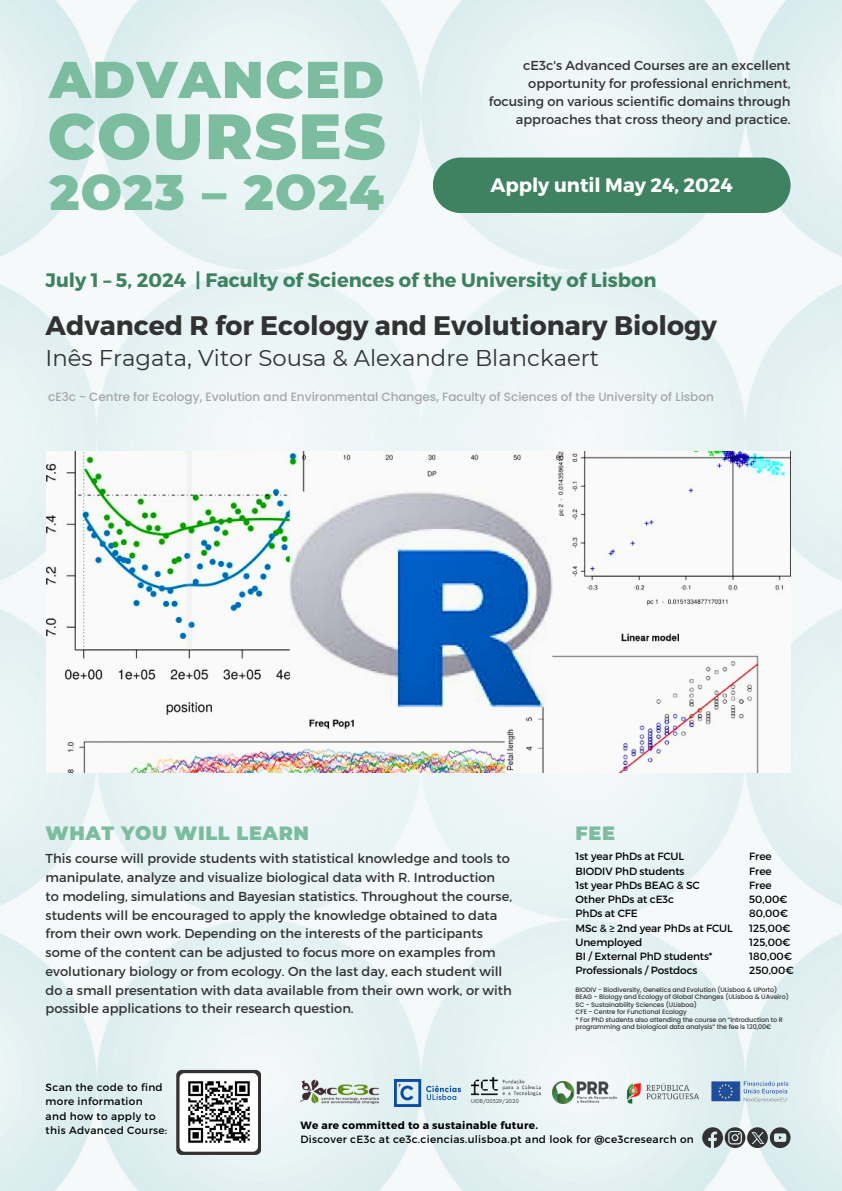
<style>
.page{position:relative;width:842px;height:1191px;background:#fff}
.page>*{position:absolute;margin:0;border:0;box-sizing:border-box;transform-origin:0 0}
.t1{font:900 63.9px "Montserrat";letter-spacing:.03em;color:#7dbd9f}
.t2{font:900 51.7px "Montserrat";letter-spacing:.03em;color:#7dbd9f}
.t3{font:900 48.7px "Montserrat";letter-spacing:.03em;color:#7dbd9f}
.t4{font:700 26.7px "Montserrat";color:#323232}
.t5{font:22.7px "Montserrat";color:#323232}
.t6{font:700 19.5px "Montserrat";color:#3e8262}
.t7{font:700 19.5px "Montserrat";color:#fff}
.t8{font:900 19.3px "Montserrat";letter-spacing:.03em;color:#7dbd9f}
.t9{font:13px/18.7px "Montserrat";color:#323232}
.t10{font:500 12px "Poppins";color:#a6a6a6}
.t11{font:10.5px/14.2px "Montserrat";color:#000}
.t12{font:10.5px/14.2px "Montserrat";letter-spacing:.03em;color:#000}
.t13{font:700 10.5px "Montserrat";letter-spacing:.03em;color:#000}
.t14{font:500 6.4px/7.5px "Poppins";letter-spacing:-.01em;color:#323232}
.t15{font:5.7px "Glacial Indifference";letter-spacing:.005em;color:#323232}
</style>
<div class="page">
<img style="left:0;top:0;width:842px;height:1190px">
<img style="left:46px;top:451px;width:745px;height:321px">
<img style="left:300px;top:1077px;width:81px;height:29px">
<img style="left:395px;top:1079px;width:66px;height:27px">
<img style="left:471px;top:1077px;width:69px;height:18px">
<div style="left:176px;top:1069px;width:85px;height:85px;background:#323232;border-radius:6px"></div>
<div style="left:179px;top:1073px;width:79px;height:78px;background:#fff;border-radius:5px"></div>
<svg style="left:702px;top:1127px;width:43px;height:20px"></svg>
<svg style="left:770px;top:1127px;width:20px;height:20px"></svg>
<img style="left:188px;top:1081px;width:62px;height:62px">
<div style="left:433px;top:157px;width:357px;height:56px;background:#3e8262"></div>
<img style="left:620px;top:1077px;width:170px;height:29px">
<img style="left:552px;top:1080px;width:65px;height:23px">
<div style="left:747px;top:1127px;width:21px;height:20px;background:#323232;border-radius:50%"></div>
<img style="left:750px;top:1125px;width:15px;height:24px">
<p class="t2" style="left:49px;top:48px;width:336px">ADVANCED</p>
<p class="t1" style="left:48px;top:97px;width:339px">COURSES</p>
<p class="t3" style="left:50px;top:163px;width:336px">2O23 – 2O24</p>
<p class="t9" style="left:489px;top:56px;width:303px;line-height:18px;text-align:right">cE3c's Advanced Courses are an excellent opportunity for professional enrichment, focusing on various scientific domains through approaches that cross theory and practice.</p>
<p class="t7" style="left:490px;top:172px;width:244px">Apply until May 24, 2024</p>
<p class="t6" style="left:46px;top:267px;width:612px">July 1 – 5, 2024 | Faculty of Sciences of the University of Lisbon</p>
<p class="t4" style="left:46px;top:308px;width:673px">Advanced R for Ecology and Evolutionary Biology</p>
<p class="t5" style="left:46px;top:343px;width:555px">Inês Fragata, Vitor Sousa &amp; Alexandre Blanckaert</p>
<p class="t10" style="left:48px;top:388px;width:667px">cE3c - Centre for Ecology, Evolution and Environmental Changes, Faculty of Sciences of the University of Lisbon</p>
<p class="t8" style="left:46px;top:821px;width:265px">WHAT YOU WILL LEARN</p>
<p class="t9" style="left:46px;top:848px;width:466px">This course will provide students with statistical knowledge and tools to manipulate, analyze and visualize biological data with R. Introduction</p>
<p class="t9" style="left:46px;top:886px;width:468px">to modeling, simulations and Bayesian statistics. Throughout the course, students will be encouraged to apply the knowledge obtained to data from their own work. Depending on the interests of the participants</p>
<p class="t9" style="left:46px;top:942px;width:458px">some of the content can be adjusted to focus more on examples from evolutionary biology or from ecology. On the last day, each student will</p>
<p class="t9" style="left:46px;top:979px;width:468px">do a small presentation with data available from their own work, or with possible applications to their research question.</p>
<p class="t8" style="left:575px;top:821px;width:41px">FEE</p>
<p class="t11" style="left:575px;top:849px;width:110px">1st year PhDs at FCUL</p>
<p class="t11" style="left:575px;top:863px;width:110px">BIODIV PhD students</p>
<p class="t11" style="left:575px;top:877px;width:126px">1st year PhDs BEAG &amp; SC</p>
<p class="t11" style="left:575px;top:891px;width:100px">Other PhDs at cE3c</p>
<p class="t11" style="left:575px;top:906px;width:64px">PhDs at CFE</p>
<p class="t11" style="left:575px;top:920px;width:159px">MSc &amp; ≥ 2nd year PhDs at FCUL<br>Unemployed</p>
<p class="t11" style="left:575px;top:948px;width:139px">BI / External PhD students*</p>
<p class="t11" style="left:575px;top:963px;width:123px">Professionals / Postdocs</p>
<p class="t11" style="left:749px;top:849px;width:24px">Free</p>
<p class="t11" style="left:749px;top:863px;width:24px">Free</p>
<p class="t11" style="left:749px;top:877px;width:24px">Free</p>
<p class="t11" style="left:749px;top:891px;width:40px">50,00€</p>
<p class="t11" style="left:749px;top:906px;width:40px">80,00€</p>
<p class="t11" style="left:749px;top:920px;width:43px">125,00€</p>
<p class="t11" style="left:749px;top:934px;width:43px">125,00€</p>
<p class="t11" style="left:749px;top:948px;width:44px">180,00€</p>
<p class="t11" style="left:749px;top:963px;width:46px">250,00€</p>
<p class="t14" style="left:575px;top:985px;width:203px">BIODIV - Biodiversity, Genetics and Evolution (ULisboa &amp; UPorto)</p>
<p class="t14" style="left:575px;top:993px;width:215px">BEAG - Biology and Ecology of Global Changes (ULisboa &amp; UAveiro)</p>
<p class="t14" style="left:575px;top:1000px;width:123px">SC - Sustainability Sciences (ULisboa)</p>
<p class="t14" style="left:575px;top:1008px;width:113px">CFE - Centre for Functional Ecology</p>
<p class="t14" style="left:575px;top:1015px;width:209px">* For PhD students also attending the course on “Introduction to R programming and biological data analysis” the fee is 120,00€</p>
<p class="t12" style="left:46px;top:1079px;width:119px">Scan the code to find more information</p>
<p class="t12" style="left:46px;top:1108px;width:123px">and how to apply to this Advanced Course:</p>
<p class="t15" style="left:471px;top:1097px;width:49px">UIDB/00329/2020</p>
<p class="t13" style="left:300px;top:1118px;width:239px">We are committed to a sustainable future.</p>
<p class="t12" style="left:300px;top:1131px;width:395px">Discover cE3c at ce3c.ciencias.ulisboa.pt and look for @ce3cresearch on</p>
</div>
